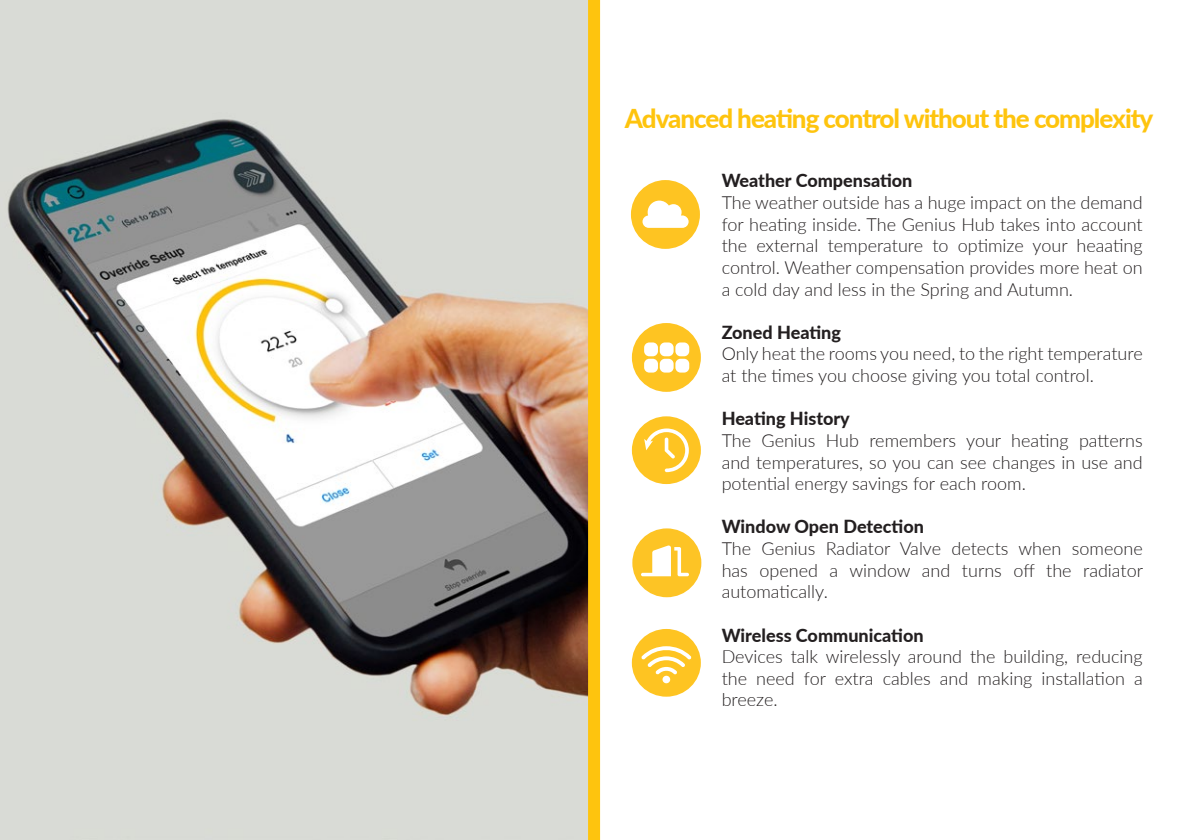
<style>
.page{position:relative;width:1191px;height:840px;background:#fff}
.page>*{position:absolute;margin:0;border:0;box-sizing:border-box;transform-origin:0 0}
.t1{font:800 26px "Lato";letter-spacing:-.04em;color:#fec40e}
.t2{font:300 18px/21.6px "Lato";color:#231f20;text-align:justify}
.t3{font:800 18px "Lato";color:#231f20}
</style>
<div class="page">
<img style="left:0;top:0;width:588px;height:839px">
<div style="left:631px;top:180px;width:69px;height:69px;background:#fec422;border-radius:50%"></div>
<svg style="left:642px;top:200px;width:46px;height:28px"></svg>
<div style="left:632px;top:323px;width:69px;height:68px;background:#fec422;border-radius:50%"></div>
<div style="left:644px;top:342px;width:14px;height:14px;background:#fff;border-radius:5px"></div>
<div style="left:660px;top:342px;width:13px;height:14px;background:#fff;border-radius:5px"></div>
<div style="left:675px;top:342px;width:14px;height:14px;background:#fff;border-radius:5px"></div>
<div style="left:644px;top:358px;width:14px;height:14px;background:#fff;border-radius:5px"></div>
<div style="left:660px;top:358px;width:13px;height:14px;background:#fff;border-radius:5px"></div>
<div style="left:675px;top:358px;width:14px;height:14px;background:#fff;border-radius:5px"></div>
<div style="left:632px;top:416px;width:69px;height:68px;background:#fec422;border-radius:50%"></div>
<svg style="left:644px;top:428px;width:45px;height:44px"></svg>
<div style="left:632px;top:528px;width:69px;height:69px;background:#fdc425;border-radius:50%"></div>
<svg style="left:641px;top:545px;width:48px;height:31px"></svg>
<div style="left:632px;top:628px;width:69px;height:68px;background:#fec422;border-radius:50%"></div>
<svg style="left:641px;top:646px;width:50px;height:28px"></svg>
<div style="left:662px;top:675px;width:8px;height:8px;background:#fff;border-radius:50%"></div>
<div style="left:588px;top:0;width:12px;height:839px;background:#fec40e"></div>
<p class="t1" style="left:625px;top:99px;width:530px">Advanced heating control without the complexity</p>
<p class="t3" style="left:721px;top:167px;width:192px">Weather Compensation</p>
<p class="t2" style="left:721px;top:191px;width:422px">The weather outside has a huge impact on the demand for heating inside. The Genius Hub takes into account the external temperature to optimize your heaating control. Weather compensation provides more heat on a cold day and less in the Spring and Autumn.</p>
<p class="t3" style="left:721px;top:319px;width:121px">Zoned Heating</p>
<p class="t2" style="left:721px;top:342px;width:422px">Only heat the rooms you need, to the right temperature at the times you choose giving you total control.</p>
<p class="t3" style="left:721px;top:405px;width:130px">Heating History</p>
<p class="t2" style="left:721px;top:429px;width:422px">The Genius Hub remembers your heating patterns and temperatures, so you can see changes in use and potential energy savings for each room.</p>
<p class="t3" style="left:721px;top:513px;width:204px">Window Open Detection</p>
<p class="t2" style="left:721px;top:537px;width:423px">The Genius Radiator Valve detects when someone has opened a window and turns off the radiator automatically.</p>
<p class="t3" style="left:721px;top:621px;width:203px">Wireless Communication</p>
<p class="t2" style="left:721px;top:645px;width:422px">Devices talk wirelessly around the building, reducing the need for extra cables and making installation a breeze.</p>
</div>
